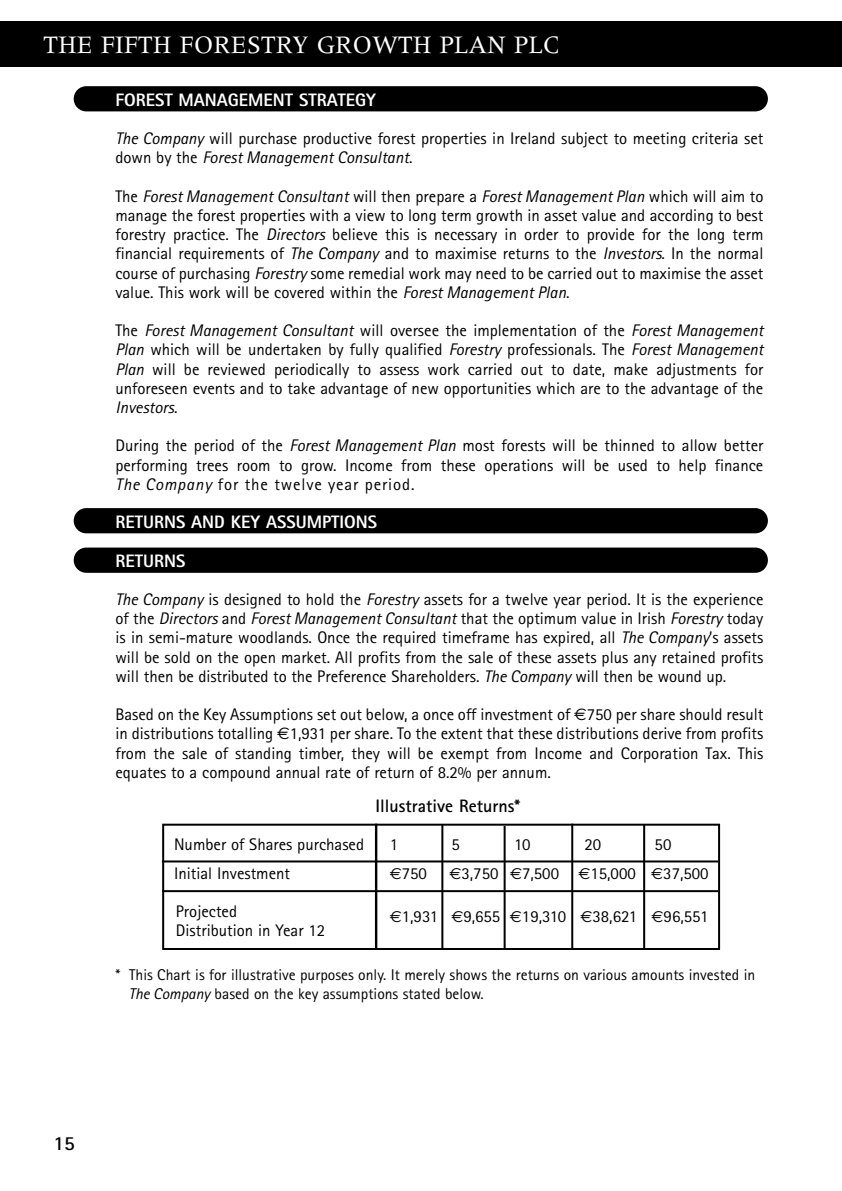
<style>
.page{position:relative;width:842px;height:1191px;background:#fff}
.page>*{position:absolute;margin:0;border:0;box-sizing:border-box;transform-origin:0 0}
.t1{font:26px "Meridien";color:#fff}
.t2{font:700 20px "Rotis Sans Serif";color:#000}
.t3{font:800 18px/38.4px "Rotis Sans Serif";color:#fff}
.t4{font:700 18px "Rotis Sans Serif";color:#000}
.t5{font:16.8px/19.2px "Rotis Sans Serif";color:#000;text-align:justify}
.t6{font:15.6px/19.2px "Rotis Sans Serif";color:#000}
.s1{font-style:italic}
.s2{font-family:"Euro Sans"}
.s3{font-family:"Euro Sans";font-size:16px}
</style>
<div class="page">
<div style="left:74px;top:86px;width:694px;height:25px;background:#000;border-radius:13px"></div>
<div style="left:74px;top:508px;width:694px;height:25px;background:#000;border-radius:13px"></div>
<div style="left:74px;top:547px;width:694px;height:26px;background:#000;border-radius:13px"></div>
<div style="left:0;top:21px;width:842px;height:46px;background:#000"></div>
<div style="left:162px;top:823px;width:558px;height:127px;border:2px solid #000"></div>
<hr style="left:162px;top:860px;width:556px;height:2px;background:#000">
<hr style="left:162px;top:890px;width:556px;height:2px;background:#000">
<hr style="left:375px;top:823px;width:2px;height:125px;background:#000">
<hr style="left:441px;top:824px;width:2px;height:125px;background:#000">
<hr style="left:504px;top:826px;width:2px;height:123px;background:#000">
<hr style="left:571px;top:823px;width:2px;height:125px;background:#000">
<hr style="left:643px;top:824px;width:2px;height:125px;background:#000">
<h1 class="t1" style="left:44px;top:35px;width:518px">THE FIFTH FORESTRY GROWTH PLAN PLC</h1>
<p class="t3" style="left:115px;top:82px;width:262px">FOREST MANAGEMENT STRATEGY</p>
<p class="t5" style="left:115px;top:130px;width:649px"><span class="s1">The Company</span> will purchase productive forest properties in Ireland subject to meeting criteria set down by the <span class="s1">Forest Management Consultant</span>.</p>
<p class="t5" style="left:115px;top:188px;width:649px">The <span class="s1">Forest Management Consultant</span> will then prepare a <span class="s1">Forest Management Plan</span> which will aim to manage the forest properties with a view to long term growth in asset value and according to best forestry practice. The <span class="s1">Directors</span> believe this is necessary in order to provide for the long term financial requirements of <span class="s1">The Company</span> and to maximise returns to the <span class="s1">Investors</span>. In the normal course of purchasing <span class="s1">Forestry</span> some remedial work may need to be carried out to maximise the asset value. This work will be covered within the <span class="s1">Forest Management Plan</span>.</p>
<p class="t5" style="left:115px;top:322px;width:649px">The <span class="s1">Forest Management Consultant</span> will oversee the implementation of the <span class="s1">Forest Management Plan</span> which will be undertaken by fully qualified <span class="s1">Forestry</span> professionals. The <span class="s1">Forest Management Plan</span> will be reviewed periodically to assess work carried out to date, make adjustments for unforeseen events and to take advantage of new opportunities which are to the advantage of the <span class="s1">Investors</span>.</p>
<p class="t5" style="left:115px;top:438px;width:649px">During the period of the <span class="s1">Forest Management Plan</span> most forests will be thinned to allow better performing trees room to grow. Income from these operations will be used to help finance <span class="s1">The Company</span> for the twelve year period.</p>
<p class="t3" style="left:115px;top:505px;width:263px">RETURNS AND KEY ASSUMPTIONS<br>RETURNS</p>
<p class="t5" style="left:115px;top:591px;width:649px"><span class="s1">The Company</span> is designed to hold the <span class="s1">Forestry</span> assets for a twelve year period. It is the experience of the <span class="s1">Directors</span> and <span class="s1">Forest Management Consultant</span> that the optimum value in Irish <span class="s1">Forestry</span> today is in semi-mature woodlands. Once the required timeframe has expired, all <span class="s1">The Company</span>’s assets will be sold on the open market. All profits from the sale of these assets plus any retained profits will then be distributed to the Preference Shareholders. <span class="s1">The Company</span> will then be wound up.</p>
<p class="t5" style="left:115px;top:706px;width:649px">Based on the Key Assumptions set out below, a once off investment of <span class="s2">€</span>750 per share should result in distributions totalling <span class="s2">€</span>1,931 per share. To the extent that these distributions derive from profits from the sale of standing timber, they will be exempt from Income and Corporation Tax. This equates to a compound annual rate of return of 8.2% per annum.</p>
<p class="t4" style="left:376px;top:799px;width:146px">Illustrative Returns*</p>
<p class="t5" style="left:174px;top:836px;width:192px">Number of Shares purchased</p>
<p class="t5" style="left:390px;top:836px;width:10px">1</p>
<p class="t5" style="left:451px;top:836px;width:10px">5</p>
<p class="t5" style="left:514px;top:836px;width:18px">10</p>
<p class="t5" style="left:584px;top:836px;width:18px">20</p>
<p class="t5" style="left:655px;top:836px;width:18px">50</p>
<p class="t5" style="left:174px;top:865px;width:118px">Initial Investment</p>
<p class="t5" style="left:390px;top:865px;width:39px"><span class="s3">€</span>750</p>
<p class="t5" style="left:449px;top:865px;width:261px"><span class="s3">€</span>3,750 <span class="s3">€</span>7,500 <span class="s3">€</span>15,000 <span class="s3">€</span>37,500</p>
<p class="t5" style="left:390px;top:908px;width:320px"><span class="s3">€</span>1,931 <span class="s3">€</span>9,655 <span class="s3">€</span>19,310 <span class="s3">€</span>38,621 <span class="s3">€</span>96,551</p>
<p class="t5" style="left:176px;top:903px;width:151px">Projected<br>Distribution in Year 12</p>
<p class="t6" style="left:129px;top:966px;width:628px;text-indent:-13px">* This Chart is for illustrative purposes only. It merely shows the returns on various amounts invested in<br><span class="s1">The Company</span> based on the key assumptions stated below.</p>
<p class="t2" style="left:53px;top:1136px;width:23px">15</p>
</div>
